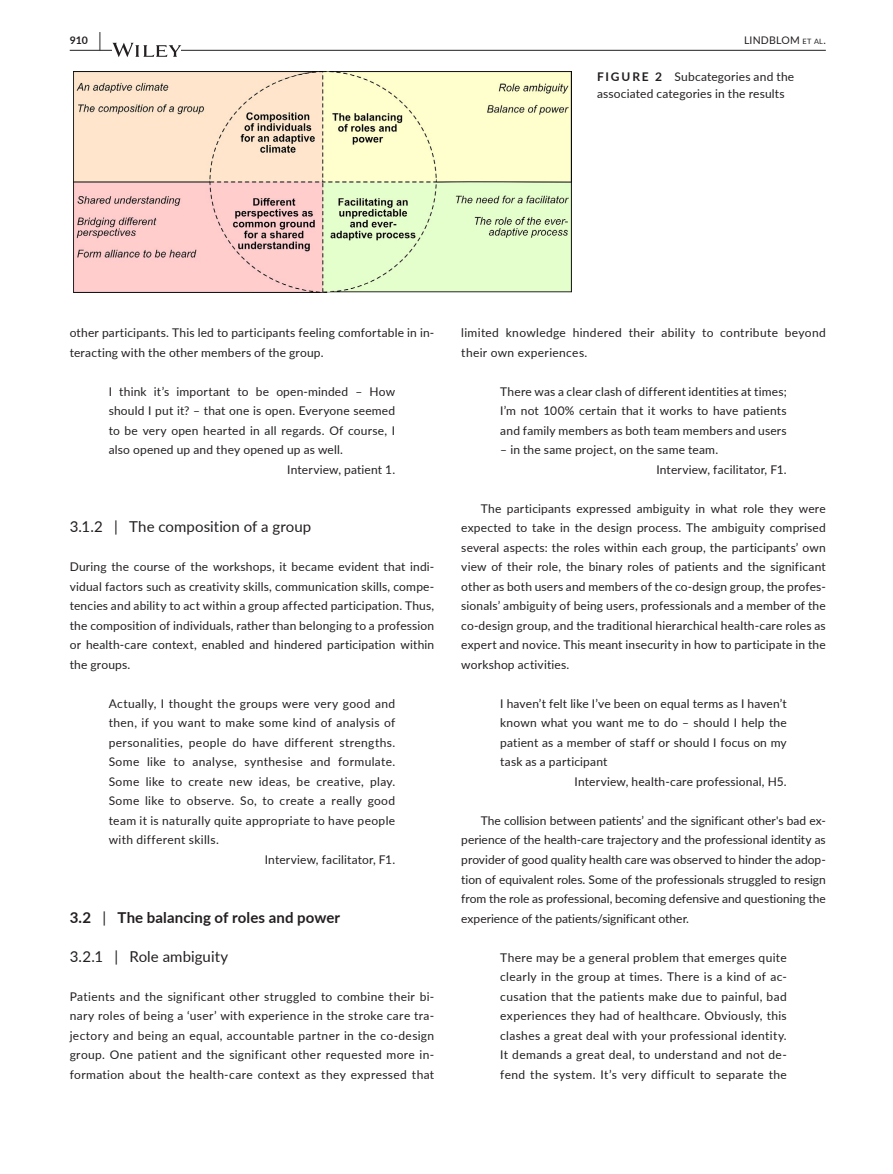
<style>
.page{position:relative;width:893px;height:1174px;background:#fff}
.page>*{position:absolute;margin:0;border:0;box-sizing:border-box;transform-origin:0 0}
.t1{font:15px "Lato";letter-spacing:.005em;color:#231f20}
.t2{font:700 15px "Lato";letter-spacing:.01em;color:#231f20}
.t3{font:12px/19.5px "Lato";letter-spacing:.015em;color:#231f20;text-align:justify}
.t4{font:10.5px "Lato";letter-spacing:.02em;color:#231f20}
.t5{font:700 10.5px "Lato";color:#231f20}
.s1{font-size:19.5px}
.s2{font-size:7.35px}
.s3{font-weight:700}
.s4{font-weight:400}
</style>
<div class="page">
<hr style="left:70px;top:50px;width:756px;height:1px;background:#231f20">
<svg style="left:112px;top:43px;width:69px;height:14px"></svg>
<img style="left:74px;top:72px;width:497px;height:221px">
<p class="t5" style="left:70px;top:33px;width:33px">910 <span class="s1">|</span></p>
<p class="t4" style="left:744px;top:33px;width:83px">LINDBLOM <span class="s2">et al</span>.</p>
<p class="t3" style="left:597px;top:68px;width:199px;line-height:16.5px"><span class="s3">FIGURE 2</span> Subcategories and the associated categories in the results</p>
<p class="t3" style="left:70px;top:323px;width:366px">other participants. This led to participants feeling comfortable in in&shy;teracting with the other members of the group.</p>
<p class="t3" style="left:109px;top:381px;width:288px">I think it’s important to be open-minded – How</p>
<p class="t3" style="left:109px;top:401px;width:288px">should I put it? – that one is open. Everyone seemed</p>
<p class="t3" style="left:109px;top:420px;width:288px">to be very open hearted in all regards. Of course, I</p>
<p class="t3" style="left:109px;top:440px;width:236px">also opened up and they opened up as well.</p>
<p class="t3" style="left:287px;top:459px;width:109px">Interview, patient 1.</p>
<p class="t1" style="left:70px;top:516px;width:243px">3.1.2 | The composition of a group</p>
<p class="t3" style="left:70px;top:557px;width:366px">During the course of the workshops, it became evident that indi&shy;vidual factors such as creativity skills, communication skills, compe&shy;tencies and ability to act within a group affected participation. Thus, the composition of individuals, rather than belonging to a profession or health-care context, enabled and hindered participation within the groups.</p>
<p class="t3" style="left:109px;top:693px;width:288px">Actually, I thought the groups were very good and</p>
<p class="t3" style="left:109px;top:713px;width:288px">then, if you want to make some kind of analysis of</p>
<p class="t3" style="left:109px;top:732px;width:288px">personalities, people do have different strengths.</p>
<p class="t3" style="left:109px;top:752px;width:288px">Some like to analyse, synthesise and formulate.</p>
<p class="t3" style="left:109px;top:771px;width:288px">Some like to create new ideas, be creative, play.</p>
<p class="t3" style="left:109px;top:791px;width:288px">Some like to observe. So, to create a really good</p>
<p class="t3" style="left:109px;top:810px;width:288px">team it is naturally quite appropriate to have people</p>
<p class="t3" style="left:109px;top:830px;width:112px">with different skills.</p>
<p class="t3" style="left:265px;top:849px;width:132px">Interview, facilitator, F1.</p>
<p class="t2" style="left:70px;top:906px;width:272px">3.2 <span class="s4">|</span> The balancing of roles and power</p>
<p class="t1" style="left:70px;top:945px;width:160px">3.2.1 | Role ambiguity</p>
<p class="t3" style="left:70px;top:986px;width:366px">Patients and the significant other struggled to combine their bi&shy;nary roles of being a ‘user’ with experience in the stroke care tra&shy;jectory and being an equal, accountable partner in the co-design group. One patient and the significant other requested more in&shy;formation about the health-care context as they expressed that</p>
<p class="t3" style="left:461px;top:323px;width:366px">limited knowledge hindered their ability to contribute beyond their own experiences.</p>
<p class="t3" style="left:500px;top:381px;width:288px">There was a clear clash of different identities at times; I’m not 100% certain that it works to have patients and family members as both team members and users</p>
<p class="t3" style="left:656px;top:440px;width:132px;text-indent:-156px">– in the same project, on the same team.<br>Interview, facilitator, F1.</p>
<p class="t3" style="left:461px;top:498px;width:366px;text-indent:20px">The participants expressed ambiguity in what role they were expected to take in the design process. The ambiguity comprised several aspects: the roles within each group, the participants’ own view of their role, the binary roles of patients and the significant other as both users and members of the co-design group, the profes&shy;sionals’ ambiguity of being users, professionals and a member of the co-design group, and the traditional hierarchical health-care roles as expert and novice. This meant insecurity in how to participate in the workshop activities.</p>
<p class="t3" style="left:500px;top:693px;width:288px">I haven’t felt like I’ve been on equal terms as I haven’t</p>
<p class="t3" style="left:500px;top:713px;width:288px">known what you want me to do – should I help the</p>
<p class="t3" style="left:500px;top:732px;width:288px">patient as a member of staff or should I focus on my</p>
<p class="t3" style="left:500px;top:752px;width:109px">task as a participant</p>
<p class="t3" style="left:575px;top:771px;width:214px">Interview, health-care professional, H5.</p>
<p class="t3" style="left:461px;top:810px;width:366px;text-indent:20px">The collision between patients’ and the significant other's bad ex&shy;perience of the health-care trajectory and the professional identity as provider of good quality health care was observed to hinder the adop&shy;tion of equivalent roles. Some of the professionals struggled to resign from the role as professional, becoming defensive and questioning the experience of the patients/significant other.</p>
<p class="t3" style="left:500px;top:947px;width:288px">There may be a general problem that emerges quite clearly in the group at times. There is a kind of ac&shy;cusation that the patients make due to painful, bad experiences they had of healthcare. Obviously, this clashes a great deal with your professional identity.<br>It demands a great deal, to understand and not de&shy;fend the system. It’s very difficult to separate the</p>
</div>
